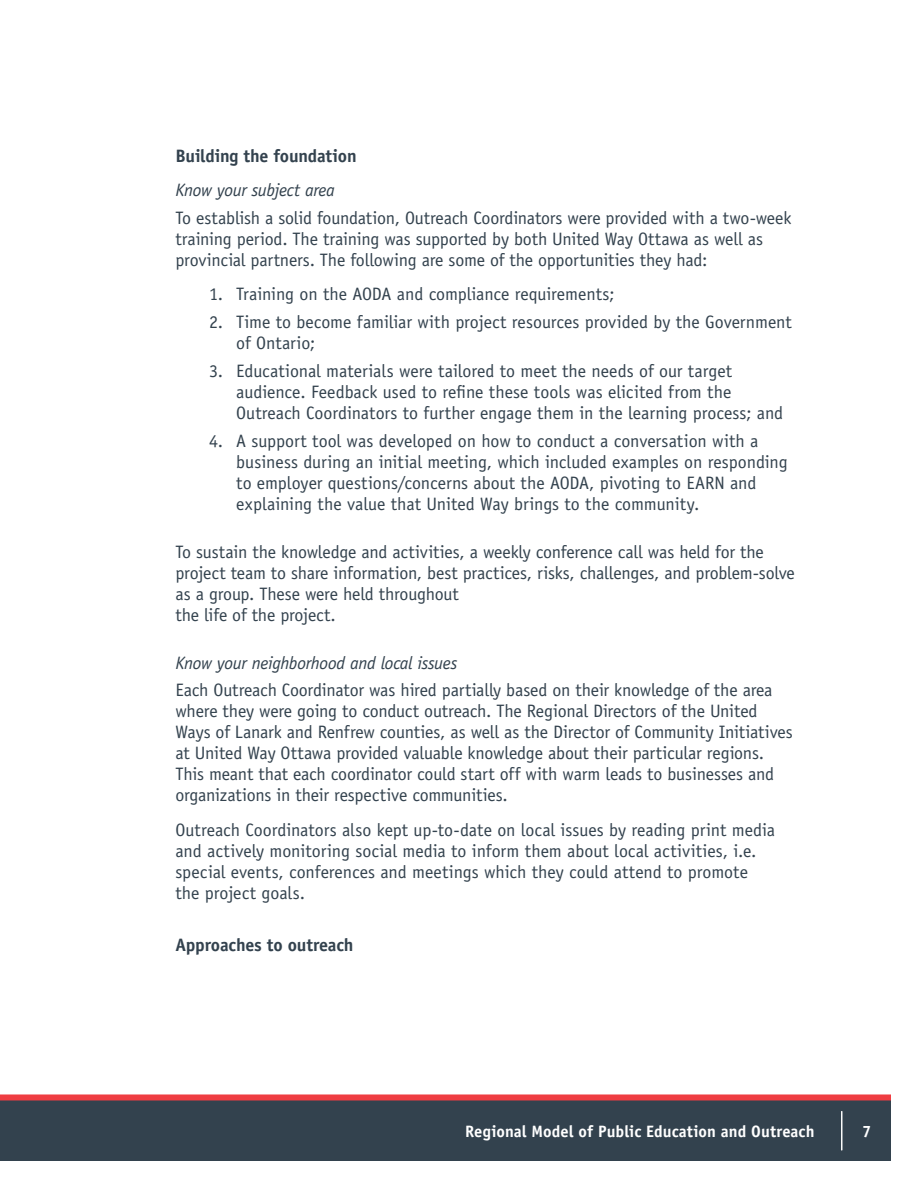
<style>
.page{position:relative;width:918px;height:1188px;background:#fff}
.page>*{position:absolute;margin:0;border:0;box-sizing:border-box;transform-origin:0 0}
.t1{font:18px/21px "Officina Sans Std";letter-spacing:-.005em;color:#33424e}
.t2{font:italic 18px "Officina Sans Std";letter-spacing:-.02em;color:#33424e}
.t3{font:700 18px "Officina Sans Std";letter-spacing:-.01em;color:#33424e}
.t4{font:700 16.5px "Officina Sans Std";color:#fff}
</style>
<div class="page">
<div style="left:0;top:1100px;width:891px;height:61px;background:#33424e"></div>
<div style="left:0;top:1094px;width:891px;height:6px;background:#ef3d42"></div>
<hr style="left:841px;top:1111px;width:1px;height:39px;background:#fff">
<p class="t3" style="left:176px;top:144px;width:183px">Building the foundation</p>
<p class="t2" style="left:176px;top:179px;width:161px">Know your subject area</p>
<p class="t1" style="left:176px;top:207px;width:617px">To establish a solid foundation, Outreach Coordinators were provided with a two-week training period. The training was supported by both United Way Ottawa as well as provincial partners. The following are some of the opportunities they had:</p>
<p class="t1" style="left:209px;top:284px;width:407px">1. Training on the AODA and compliance requirements;</p>
<p class="t1" style="left:236px;top:312px;width:557px;text-indent:-27px">2. Time to become familiar with project resources provided by the Government of Ontario;</p>
<p class="t1" style="left:236px;top:360px;width:549px;text-indent:-27px">3. Educational materials were tailored to meet the needs of our target audience. Feedback used to refine these tools was elicited from the<br>Outreach Coordinators to further engage them in the learning process; and</p>
<p class="t1" style="left:236px;top:430px;width:553px;text-indent:-27px">4. A support tool was developed on how to conduct a conversation with a business during an initial meeting, which included examples on responding to employer questions/concerns about the AODA, pivoting to EARN and explaining the value that United Way brings to the community.</p>
<p class="t1" style="left:176px;top:541px;width:621px">To sustain the knowledge and activities, a weekly conference call was held for the project team to share information, best practices, risks, challenges, and problem-solve as a group. These were held throughout<br>the life of the project.</p>
<p class="t2" style="left:176px;top:652px;width:284px">Know your neighborhood and local issues</p>
<p class="t1" style="left:176px;top:680px;width:619px">Each Outreach Coordinator was hired partially based on their knowledge of the area where they were going to conduct outreach. The Regional Directors of the United Ways of Lanark and Renfrew counties, as well as the Director of Community Initiatives at United Way Ottawa provided valuable knowledge about their particular regions.<br>This meant that each coordinator could start off with warm leads to businesses and organizations in their respective communities.</p>
<p class="t1" style="left:176px;top:819px;width:601px">Outreach Coordinators also kept up-to-date on local issues by reading print media and actively monitoring social media to inform them about local activities, i.e. special events, conferences and meetings which they could attend to promote the project goals.</p>
<p class="t3" style="left:176px;top:934px;width:180px">Approaches to outreach</p>
<p class="t4" style="left:465px;top:1121px;width:351px">Regional Model of Public Education and Outreach</p>
<p class="t4" style="left:862px;top:1121px;width:11px">7</p>
</div>
